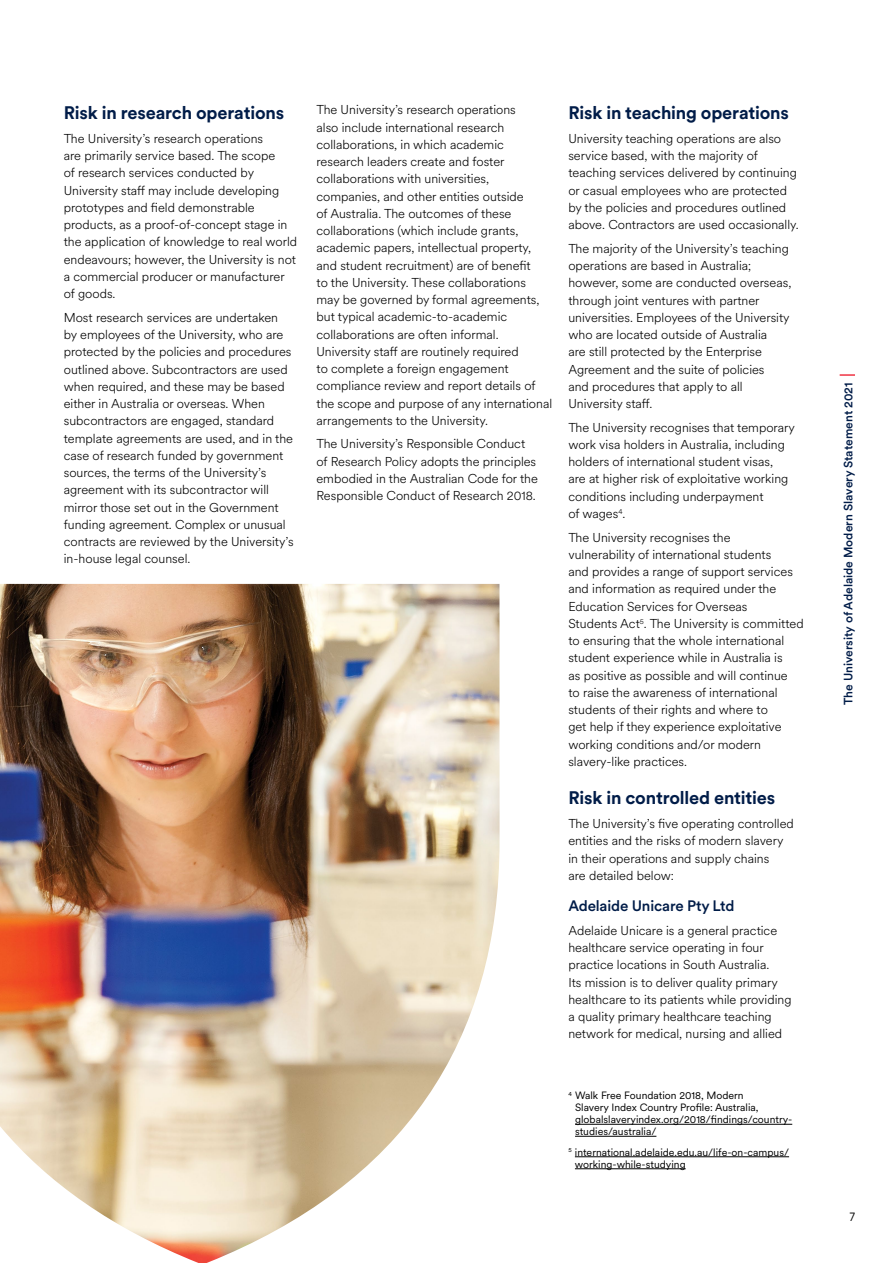
<style>
.page{position:relative;width:893px;height:1263px;background:#fff}
.page>*{position:absolute;margin:0;border:0;box-sizing:border-box;transform-origin:0 0}
.t1{font:700 18px "Circular XX";letter-spacing:-.01em;color:#001c48}
.t2{font:500 15px "Circular XX";letter-spacing:-.01em;color:#001c48}
.t3{font:300 12.75px/17.2px "Circular XX";color:#000}
.t4{font:500 12px "Circular XX";color:#001c48}
.t5{font:12px "MADE Evolve Sans";color:#000}
.t6{font:10.5px/12px "Circular XX";color:#000}
</style>
<div class="page">
<img style="left:0;top:584px;width:500px;height:679px">
<hr style="left:575px;top:1124px;width:217px;height:1px;background:#000">
<hr style="left:575px;top:1136px;width:81px;height:1px;background:#000">
<hr style="left:575px;top:1156px;width:214px;height:1px;background:#000">
<hr style="left:575px;top:1168px;width:111px;height:1px;background:#000">
<svg style="left:840px;top:374px;width:15px;height:2px"></svg>
<h1 class="t1" style="left:64px;top:101px;width:222px">Risk in research operations</h1>
<p class="t3" style="left:64px;top:129px;width:235px">The University’s research operations<br>are primarily service based. The scope<br>of research services conducted by University staff may include developing prototypes and field demonstrable products, as a proof-of-concept stage in the application of knowledge to real world endeavours; however, the University is not a commercial producer or manufacturer of goods.</p>
<p class="t3" style="left:64px;top:308px;width:231px">Most research services are undertaken by employees of the University, who are protected by the policies and procedures outlined above. Subcontractors are used when required, and these may be based either in Australia or overseas. When subcontractors are engaged, standard template agreements are used, and in the case of research funded by government sources, the terms of the University’s agreement with its subcontractor will mirror those set out in the Government funding agreement. Complex or unusual contracts are reviewed by the University’s in-house legal counsel.</p>
<p class="t3" style="left:316px;top:101px;width:237px">The University’s research operations<br>also include international research collaborations, in which academic research leaders create and foster collaborations with universities, companies, and other entities outside<br>of Australia. The outcomes of these collaborations (which include grants, academic papers, intellectual property, and student recruitment) are of benefit<br>to the University. These collaborations may be governed by formal agreements, but typical academic-to-academic collaborations are often informal.<br>University staff are routinely required<br>to complete a foreign engagement compliance review and report details of the scope and purpose of any international arrangements to the University.</p>
<p class="t3" style="left:316px;top:435px;width:223px">The University’s Responsible Conduct of Research Policy adopts the principles embodied in the Australian Code for the Responsible Conduct of Research 2018.</p>
<h1 class="t1" style="left:568px;top:101px;width:222px">Risk in teaching operations</h1>
<p class="t3" style="left:568px;top:129px;width:232px">University teaching operations are also service based, with the majority of teaching services delivered by continuing or casual employees who are protected by the policies and procedures outlined above. Contractors are used occasionally.</p>
<p class="t3" style="left:568px;top:239px;width:224px">The majority of the University’s teaching operations are based in Australia; however, some are conducted overseas, through joint ventures with partner universities. Employees of the University who are located outside of Australia<br>are still protected by the Enterprise Agreement and the suite of policies<br>and procedures that apply to all University staff.</p>
<p class="t3" style="left:568px;top:418px;width:228px">The University recognises that temporary work visa holders in Australia, including holders of international student visas,<br>are at higher risk of exploitative working conditions including underpayment<br>of wages<sup>4</sup>.</p>
<p class="t3" style="left:568px;top:528px;width:237px">The University recognises the<br>vulnerability of international students<br>and provides a range of support services and information as required under the Education Services for Overseas<br>Students Act<sup>5</sup>. The University is committed to ensuring that the whole international student experience while in Australia is<br>as positive as possible and will continue<br>to raise the awareness of international students of their rights and where to<br>get help if they experience exploitative working conditions and/or modern slavery-like practices.</p>
<h1 class="t1" style="left:568px;top:786px;width:208px">Risk in controlled entities</h1>
<p class="t3" style="left:568px;top:814px;width:227px">The University’s five operating controlled entities and the risks of modern slavery in their operations and supply chains<br>are detailed below:</p>
<p class="t2" style="left:568px;top:896px;width:167px">Adelaide Unicare Pty Ltd</p>
<p class="t3" style="left:568px;top:921px;width:225px">Adelaide Unicare is a general practice healthcare service operating in four practice locations in South Australia.<br>Its mission is to deliver quality primary healthcare to its patients while providing a quality primary healthcare teaching network for medical, nursing and allied</p>
<p class="t6" style="left:575px;top:1089px;width:219px;text-indent:-7px"><sup>4</sup> Walk Free Foundation 2018, Modern<br>Slavery Index Country Profile: Australia, globalslaveryindex.org/2018/findings/country&shy;studies/australia/</p>
<p class="t6" style="left:575px;top:1145px;width:216px;text-indent:-7px"><sup>5</sup> international.adelaide.edu.au/life-on-campus/ working-while-studying</p>
<p class="t4" style="left:840px;top:705px;width:324px;rotate:-90deg">The University of Adelaide Modern Slavery Statement 2021</p>
<p class="t5" style="left:849px;top:1209px;width:7px">7</p>
</div>
